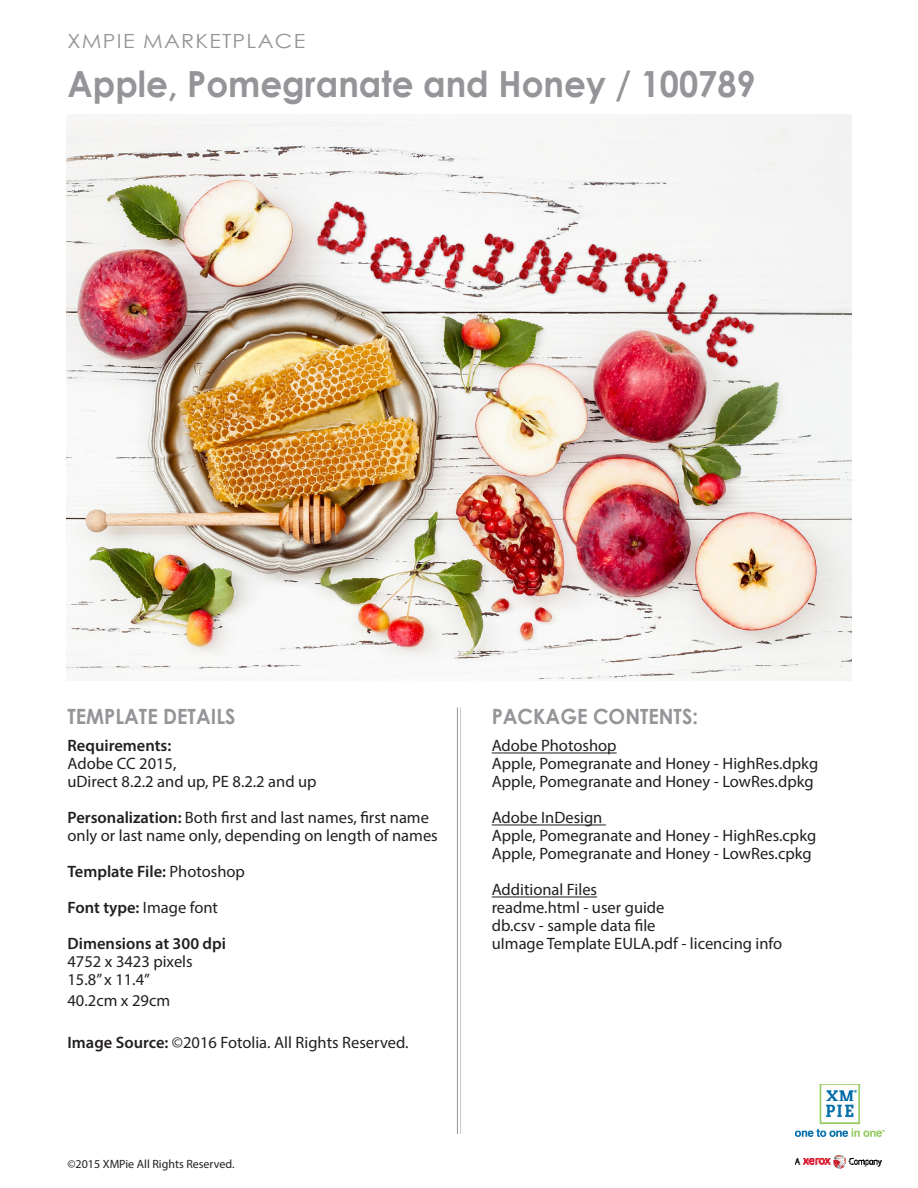
<style>
.page{position:relative;width:918px;height:1188px;background:#fff}
.page>*{position:absolute;margin:0;border:0;box-sizing:border-box;transform-origin:0 0}
.t1{font:700 36px "Century Gothic";color:#939598;scale:.95 1}
.t2{font:700 21px "Century Gothic";color:#939598;scale:.95 1}
.t3{font:19.5px "Century Gothic";letter-spacing:.06em;color:#939598;scale:1.1 1}
.t4{font:16.5px/18px "Myriad Pro";color:#231f20}
.t5{font:600 16.5px "Myriad Pro";color:#231f20}
.t6{font:12px "Myriad Pro";color:#231f20}
.s1{font-weight:600}
.s2{font-weight:400}
</style>
<div class="page">
<img style="left:67px;top:115px;width:784px;height:565px">
<hr style="left:492px;top:753px;width:125px;height:1px;background:#231f20">
<hr style="left:492px;top:825px;width:114px;height:1px;background:#231f20">
<hr style="left:492px;top:897px;width:105px;height:1px;background:#231f20">
<hr style="left:457px;top:707px;width:1px;height:427px;background:#939598">
<hr style="left:460px;top:707px;width:1px;height:427px;background:#c8c9cb">
<img style="left:795px;top:1156px;width:86px;height:12px">
<img style="left:795px;top:1084px;width:89px;height:52px">
<p class="t3" style="left:68px;top:27px;width:218px">XMPIE MARKETPLACE</p>
<p class="t1" style="left:68px;top:57px;width:726px">Apple, Pomegranate and Honey / 100789</p>
<p class="t2" style="left:68px;top:701px;width:178px">TEMPLATE DETAILS</p>
<p class="t5" style="left:68px;top:735px;width:105px">Requirements:</p>
<p class="t4" style="left:68px;top:755px;width:110px">Adobe CC 2015,</p>
<p class="t4" style="left:68px;top:773px;width:251px">uDirect 8.2.2 and up, PE 8.2.2 and up</p>
<p class="t4" style="left:68px;top:809px;width:372px"><span class="s1">Personalization:</span> Both first and last names, first name only or last name only, depending on length of names</p>
<p class="t5" style="left:68px;top:861px;width:179px">Template File: <span class="s2">Photoshop</span></p>
<p class="t5" style="left:68px;top:897px;width:152px">Font type: <span class="s2">Image font</span></p>
<p class="t5" style="left:68px;top:933px;width:160px">Dimensions at 300 dpi</p>
<p class="t4" style="left:68px;top:953px;width:127px">4752 x 3423 pixels</p>
<p class="t4" style="left:68px;top:971px;width:84px">15.8” x 11.4”</p>
<p class="t4" style="left:68px;top:992px;width:104px">40.2cm x 29cm</p>
<p class="t4" style="left:68px;top:1034px;width:343px"><span class="s1">Image Source:</span> ©2016 Fotolia. All Rights Reserved.</p>
<p class="t6" style="left:68px;top:1156px;width:169px">©2015 XMPie All Rights Reserved.</p>
<p class="t2" style="left:492px;top:701px;width:219px">PACKAGE CONTENTS:</p>
<p class="t4" style="left:492px;top:737px;width:126px">Adobe Photoshop</p>
<p class="t4" style="left:492px;top:755px;width:328px">Apple, Pomegranate and Honey - HighRes.dpkg</p>
<p class="t4" style="left:492px;top:773px;width:323px">Apple, Pomegranate and Honey - LowRes.dpkg</p>
<p class="t4" style="left:492px;top:809px;width:112px">Adobe InDesign</p>
<p class="t4" style="left:492px;top:827px;width:326px">Apple, Pomegranate and Honey - HighRes.cpkg</p>
<p class="t4" style="left:492px;top:845px;width:322px">Apple, Pomegranate and Honey - LowRes.cpkg</p>
<p class="t4" style="left:492px;top:881px;width:107px">Additional Files</p>
<p class="t4" style="left:492px;top:899px;width:174px">readme.html - user guide</p>
<p class="t4" style="left:492px;top:917px;width:165px">db.csv - sample data file</p>
<p class="t4" style="left:492px;top:935px;width:292px">uImage Template EULA.pdf - licencing info</p>
</div>
